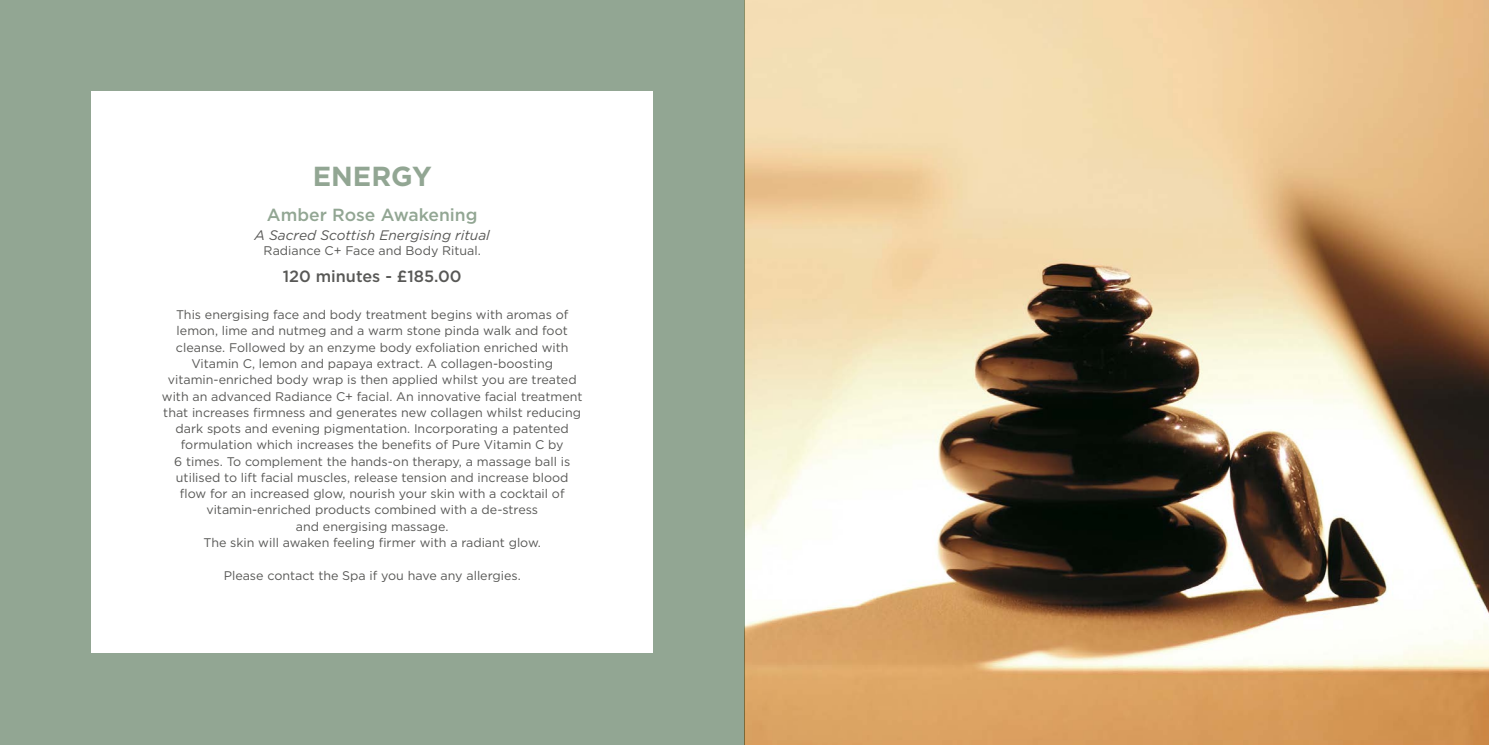
<style>
.page{position:relative;width:1489px;height:745px;background:#fff}
.page>*{position:absolute;margin:0;border:0;box-sizing:border-box;transform-origin:0 0}
.t1{font:700 27.5px "Gotham";color:#92a693}
.t2{font:500 17.5px "Gotham";color:#92a693}
.t3{font:500 16.25px "Gotham";color:#585856}
.t4{font:italic 13.75px "Gotham";color:#585856}
.t5{font:12.5px/16.2px "Gotham";color:#585856;text-align:center}
</style>
<div class="page">
<div style="left:0;top:0;width:744px;height:744px;background:#92a693"></div>
<div style="left:91px;top:91px;width:562px;height:562px;background:#fff"></div>
<img style="left:744px;top:0;width:744px;height:744px">
<h1 class="t1" style="left:313px;top:164px;width:120px">ENERGY</h1>
<h2 class="t2" style="left:267px;top:206px;width:212px">Amber Rose Awakening</h2>
<p class="t4" style="left:254px;top:228px;width:237px">A Sacred Scottish Energising ritual</p>
<p class="t5" style="left:263px;top:243px;width:219px">Radiance C+ Face and Body Ritual.</p>
<h3 class="t3" style="left:283px;top:269px;width:180px">120 minutes - £185.00</h3>
<p class="t5" style="left:162px;top:307px;width:422px">This energising face and body treatment begins with aromas of lemon, lime and nutmeg and a warm stone pinda walk and foot cleanse. Followed by an enzyme body exfoliation enriched with Vitamin C, lemon and papaya extract. A collagen-boosting vitamin-enriched body wrap is then applied whilst you are treated with an advanced Radiance C+ facial. An innovative facial treatment that increases firmness and generates new collagen whilst reducing dark spots and evening pigmentation. Incorporating a patented formulation which increases the benefits of Pure Vitamin C by<br>6 times. To complement the hands-on therapy, a massage ball is utilised to lift facial muscles, release tension and increase blood flow for an increased glow, nourish your skin with a cocktail of vitamin-enriched products combined with a de-stress<br>and energising massage.<br>The skin will awaken feeling firmer with a radiant glow.</p>
<p class="t5" style="left:224px;top:567px;width:298px">Please contact the Spa if you have any allergies.</p>
</div>
